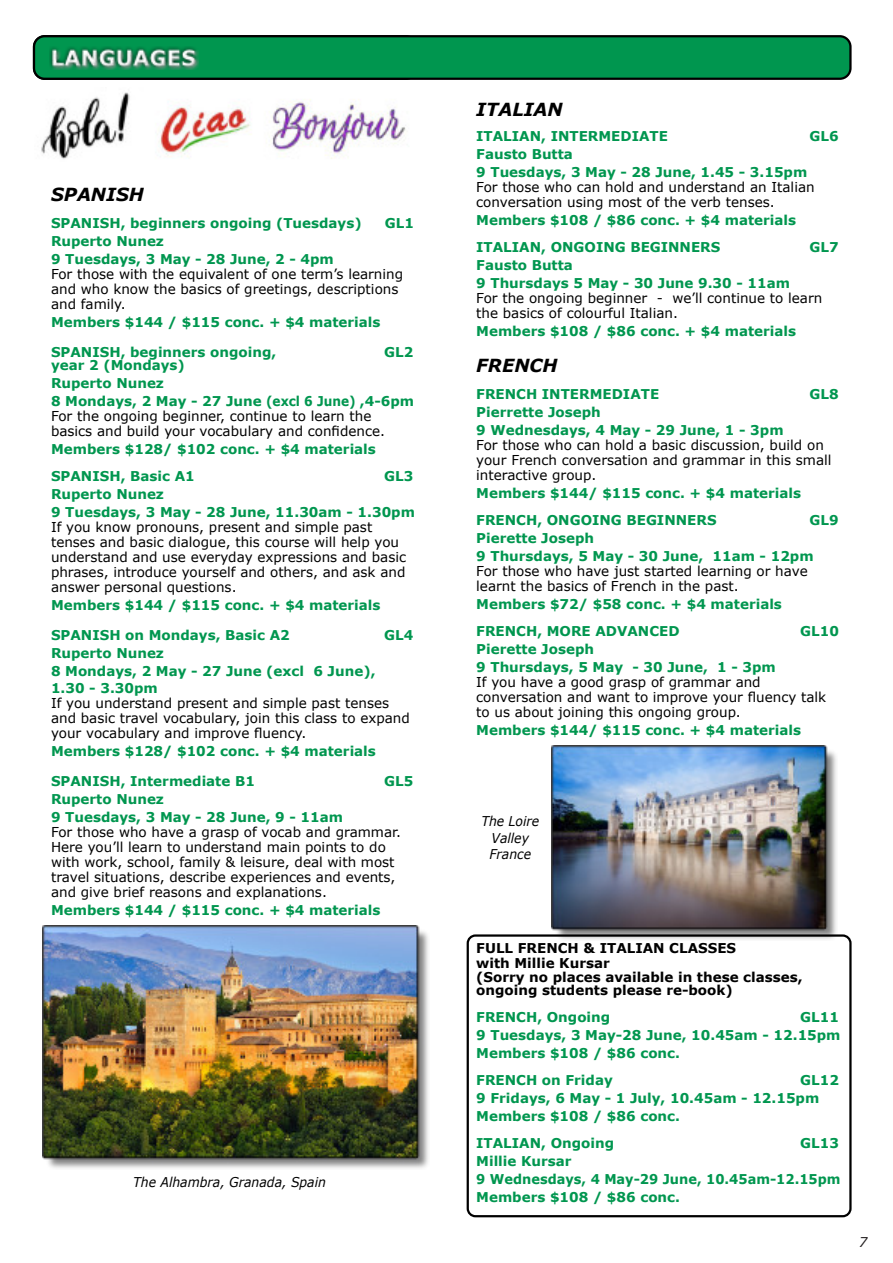
<style>
.page{position:relative;width:893px;height:1263px;background:#fff}
.page>*{position:absolute;margin:0;border:0;box-sizing:border-box;transform-origin:0 0}
.t1{font:italic 700 18px "Verdana";color:#000}
.t2{font:13.65px/15px "Verdana";color:#000}
.t3{font:700 13.5px/18px "Verdana";color:#00964f}
.t4{font:700 13.5px/15.6px "Verdana";color:#000}
.t5{font:italic 13.5px/16.5px "Verdana";color:#000;text-align:center;scale:.92 1}
.t6{font:italic 13.5px "Verdana";color:#231f20}
</style>
<div class="page">
<img style="left:41px;top:92px;width:365px;height:67px">
<img style="left:43px;top:925px;width:385px;height:243px">
<img style="left:551px;top:745px;width:286px;height:195px">
<div style="left:467px;top:934px;width:385px;height:283px;border:2px solid #000;border-radius:8px"></div>
<div style="left:33px;top:35px;width:819px;height:45px;background:#00964f;border:2px solid #000;border-radius:11px"></div>
<h1 class="t1" style="left:51px;top:187px;width:94px">SPANISH</h1>
<p class="t3" style="left:51px;top:215px;width:312px">SPANISH, beginners ongoing (Tuesdays)</p>
<p class="t3" style="left:385px;top:215px;width:31px">GL1</p>
<p class="t3" style="left:51px;top:233px;width:284px">Ruperto Nunez<br>9 Tuesdays, 3 May - 28 June, 2 - 4pm</p>
<p class="t2" style="left:51px;top:267px;width:354px">For those with the equivalent of one term’s learning and who know the basics of greetings, descriptions and family.</p>
<p class="t3" style="left:51px;top:314px;width:331px">Members $144 / $115 conc. + $4 materials</p>
<p class="t3" style="left:51px;top:344px;width:227px">SPANISH, beginners ongoing,</p>
<p class="t3" style="left:384px;top:344px;width:31px">GL2</p>
<p class="t3" style="left:51px;top:357px;width:365px">year 2 (Mondays)<br>Ruperto Nunez<br>8 Mondays, 2 May - 27 June (excl 6 June) ,4-6pm</p>
<p class="t2" style="left:51px;top:410px;width:335px">For the ongoing beginner, continue to learn the basics and build your vocabulary and confidence.</p>
<p class="t3" style="left:51px;top:437px;width:326px;line-height:27px">Members $128/ $102 conc. + $4 materials<br>SPANISH, Basic A1</p>
<p class="t3" style="left:384px;top:468px;width:31px">GL3</p>
<p class="t3" style="left:51px;top:486px;width:365px">Ruperto Nunez<br>9 Tuesdays, 3 May - 28 June, 11.30am - 1.30pm</p>
<p class="t2" style="left:51px;top:521px;width:357px">If you know pronouns, present and simple past tenses and basic dialogue, this course will help you understand and use everyday expressions and basic phrases, introduce yourself and others, and ask and answer personal questions.</p>
<p class="t3" style="left:51px;top:597px;width:331px">Members $144 / $115 conc. + $4 materials</p>
<p class="t3" style="left:51px;top:627px;width:240px">SPANISH on Mondays, Basic A2</p>
<p class="t3" style="left:384px;top:627px;width:31px">GL4</p>
<p class="t3" style="left:51px;top:645px;width:326px">Ruperto Nunez<br>8 Mondays, 2 May - 27 June (excl 6 June),</p>
<p class="t3" style="left:51px;top:680px;width:108px">1.30 - 3.30pm</p>
<p class="t2" style="left:51px;top:696px;width:360px">If you understand present and simple past tenses and basic travel vocabulary, join this class to expand your vocabulary and improve fluency.</p>
<p class="t3" style="left:51px;top:743px;width:326px">Members $128/ $102 conc. + $4 materials</p>
<p class="t3" style="left:51px;top:773px;width:205px">SPANISH, Intermediate B1</p>
<p class="t3" style="left:384px;top:773px;width:31px">GL5</p>
<p class="t3" style="left:51px;top:791px;width:294px">Ruperto Nunez<br>9 Tuesdays, 3 May - 28 June, 9 - 11am</p>
<p class="t2" style="left:51px;top:825px;width:351px">For those who have a grasp of vocab and grammar.<br>Here you’ll learn to understand main points to do with work, school, family &amp; leisure, deal with most travel situations, describe experiences and events, and give brief reasons and explanations.</p>
<p class="t3" style="left:51px;top:902px;width:331px">Members $144 / $115 conc. + $4 materials</p>
<p class="t5" style="left:133px;top:1175px;width:211px">The Alhambra, Granada, Spain</p>
<h1 class="t1" style="left:476px;top:102px;width:88px">ITALIAN</h1>
<p class="t3" style="left:476px;top:128px;width:193px">ITALIAN, INTERMEDIATE</p>
<p class="t3" style="left:809px;top:128px;width:31px">GL6</p>
<p class="t3" style="left:476px;top:146px;width:333px">Fausto Butta<br>9 Tuesdays, 3 May - 28 June, 1.45 - 3.15pm</p>
<p class="t2" style="left:476px;top:181px;width:340px">For those who can hold and understand an Italian conversation using most of the verb tenses.</p>
<p class="t3" style="left:476px;top:208px;width:321px;line-height:27px">Members $108 / $86 conc. + $4 materials<br>ITALIAN, ONGOING BEGINNERS</p>
<p class="t3" style="left:809px;top:239px;width:31px">GL7</p>
<p class="t3" style="left:476px;top:257px;width:315px">Fausto Butta<br>9 Thursdays 5 May - 30 June 9.30 - 11am</p>
<p class="t2" style="left:476px;top:292px;width:348px">For the ongoing beginner - we’ll continue to learn the basics of colourful Italian.</p>
<p class="t3" style="left:476px;top:323px;width:321px">Members $108 / $86 conc. + $4 materials</p>
<h1 class="t1" style="left:476px;top:358px;width:83px">FRENCH</h1>
<p class="t3" style="left:476px;top:386px;width:184px">FRENCH INTERMEDIATE</p>
<p class="t3" style="left:809px;top:386px;width:31px">GL8</p>
<p class="t3" style="left:476px;top:404px;width:309px">Pierrette Joseph<br>9 Wednesdays, 4 May - 29 June, 1 - 3pm</p>
<p class="t2" style="left:476px;top:439px;width:357px">For those who can hold a basic discussion, build on your French conversation and grammar in this small interactive group.</p>
<p class="t3" style="left:476px;top:481px;width:326px;line-height:27px">Members $144/ $115 conc. + $4 materials<br>FRENCH, ONGOING BEGINNERS</p>
<p class="t3" style="left:809px;top:512px;width:31px">GL9</p>
<p class="t3" style="left:476px;top:530px;width:339px">Pierette Joseph<br>9 Thursdays, 5 May - 30 June, 11am - 12pm</p>
<p class="t2" style="left:476px;top:565px;width:333px">For those who have just started learning or have learnt the basics of French in the past.</p>
<p class="t3" style="left:476px;top:592px;width:307px;line-height:27px">Members $72/ $58 conc. + $4 materials<br>FRENCH, MORE ADVANCED</p>
<p class="t3" style="left:800px;top:623px;width:40px">GL10</p>
<p class="t3" style="left:476px;top:641px;width:301px">Pierette Joseph<br>9 Thursdays, 5 May - 30 June, 1 - 3pm</p>
<p class="t2" style="left:476px;top:676px;width:352px">If you have a good grasp of grammar and conversation and want to improve your fluency talk to us about joining this ongoing group.</p>
<p class="t3" style="left:476px;top:722px;width:326px">Members $144/ $115 conc. + $4 materials</p>
<p class="t5" style="left:481px;top:814px;width:64px">The Loire<br>Valley<br>France</p>
<p class="t4" style="left:476px;top:941px;width:261px">FULL FRENCH &amp; ITALIAN CLASSES with Millie Kursar</p>
<p class="t4" style="left:476px;top:971px;width:328px;line-height:13.5px">(Sorry no places available in these classes, ongoing students please re-book)</p>
<p class="t3" style="left:476px;top:1009px;width:136px">FRENCH, Ongoing</p>
<p class="t3" style="left:476px;top:1009px;width:366px;text-align:justify;text-indent:324px">GL11<br>9 Tuesdays, 3 May-28 June, 10.45am - 12.15pm Members $108 / $86 conc.</p>
<p class="t3" style="left:476px;top:1072px;width:138px">FRENCH on Friday</p>
<p class="t3" style="left:476px;top:1072px;width:364px;text-indent:324px">GL12<br>9 Fridays, 6 May - 1 July, 10.45am - 12.15pm<br>Members $108 / $86 conc.</p>
<p class="t3" style="left:476px;top:1135px;width:139px">ITALIAN, Ongoing</p>
<p class="t3" style="left:800px;top:1135px;width:40px">GL13</p>
<p class="t3" style="left:476px;top:1153px;width:366px">Millie Kursar<br>9 Wednesdays, 4 May-29 June, 10.45am-12.15pm<br>Members $108 / $86 conc.</p>
<p class="t6" style="left:859px;top:1236px;width:10px">7</p>
</div>
